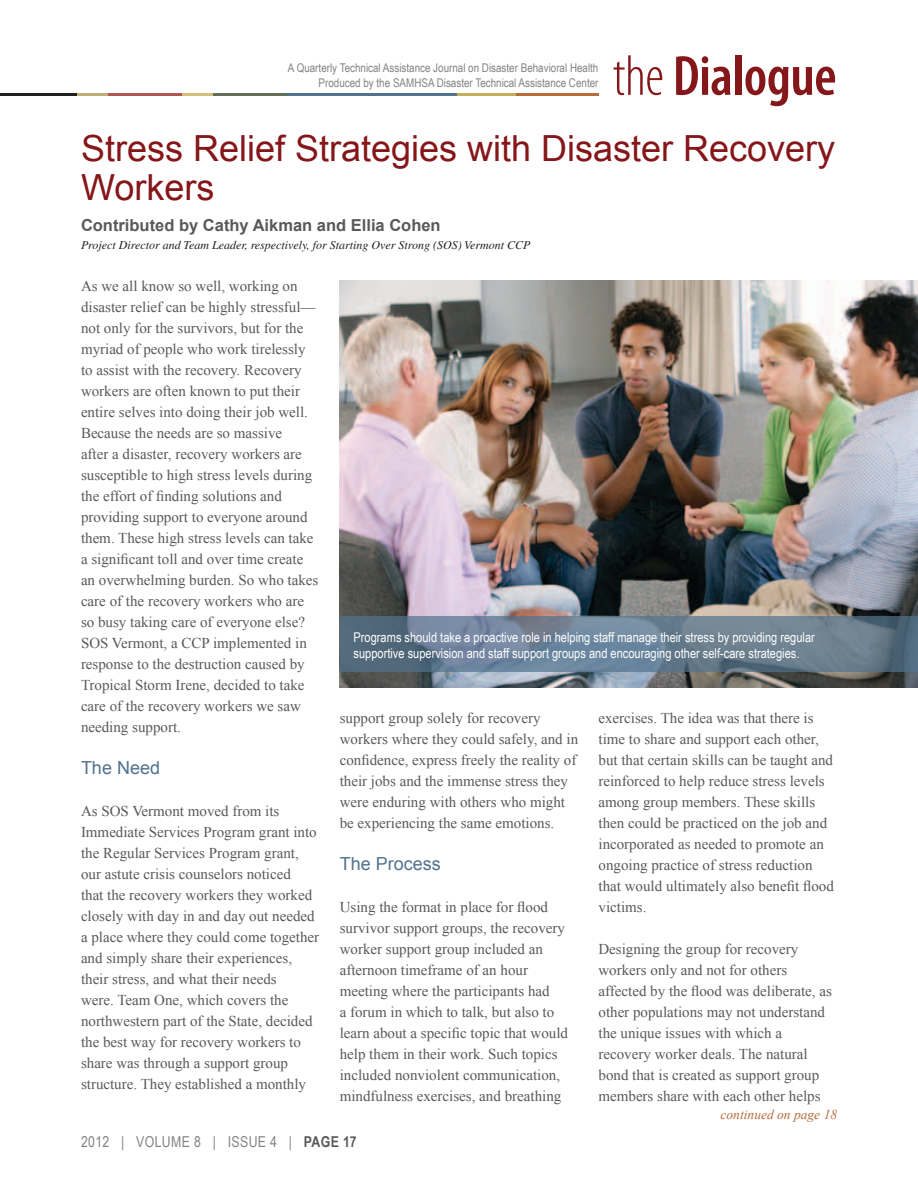
<style>
.page{position:relative;width:918px;height:1188px;background:#fff}
.page>*{position:absolute;margin:0;border:0;box-sizing:border-box;transform-origin:0 0}
.t1{font:600 condensed 57px "Myriad Pro";letter-spacing:-.01em;color:#851619}
.Heading_1{font:36px/39px "Arial";color:#851619}
.Heading_2{font:18px "Arial";color:#52738e}
.byline{font:700 16.5px "Arial";color:#58595b}
.body_after_h1{font:15px/21px "Times New Roman";color:#58595b}
.Body_Text{font:15px/21px "Times New Roman";color:#58595b}
.t2{font:15px "Arial Narrow";letter-spacing:.025em;color:#808285}
.Photo_Caption{font:13.5px/16.2px "Arial Narrow";color:#fff}
.t3{font:italic 13.5px "Times New Roman";color:#b66d3b}
.t4{font:12px/14.2px "Arial Narrow";color:#808285;text-align:right}
.byline_title{font:italic 12px "Times";color:#231f20}
.s1{font-weight:300}
.s2{font-weight:700;color:#58595b}
</style>
<div class="page">
<hr style="left:515px;top:93px;width:83px;height:3px;background:#b66d3b">
<hr style="left:287px;top:93px;width:172px;height:3px;background:#52738e">
<hr style="left:457px;top:93px;width:59px;height:3px;background:#c6ac5d">
<hr style="left:212px;top:93px;width:75px;height:3px;background:#626f57">
<hr style="left:107px;top:93px;width:75px;height:3px;background:#b15652">
<hr style="left:182px;top:93px;width:30px;height:3px;background:#d7be7b">
<hr style="left:0;top:93px;width:77px;height:3px;background:#231f20">
<hr style="left:77px;top:93px;width:31px;height:3px;background:#bdaf79">
<img style="left:340px;top:281px;width:578px;height:407px">
<svg style="left:340px;top:617px;width:578px;height:55px"></svg>
<p class="t4" style="left:288px;top:61px;width:312px">A Quarterly Technical Assistance Journal on Disaster Behavioral Health<br>Produced by the SAMHSA Disaster Technical Assistance Center</p>
<p class="t1" style="left:613px;top:45px;width:225px"><span class="s1">the</span> Dialogue</p>
<h1 class="Heading_1" style="left:81px;top:129px;width:756px">Stress Relief Strategies with Disaster Recovery<br>Workers</h1>
<p class="byline" style="left:81px;top:214px;width:361px">Contributed by Cathy Aikman and Ellia Cohen</p>
<p class="byline_title" style="left:81px;top:238px;width:451px">Project Director and Team Leader, respectively, for Starting Over Strong (SOS) Vermont CCP</p>
<p class="Body_Text" style="left:81px;top:275px;width:239px">As we all know so well, working on disaster relief can be highly stressful— not only for the survivors, but for the myriad of people who work tirelessly to assist with the recovery. Recovery workers are often known to put their entire selves into doing their job well.<br>Because the needs are so massive<br>after a disaster, recovery workers are susceptible to high stress levels during the effort of finding solutions and providing support to everyone around them. These high stress levels can take a significant toll and over time create an overwhelming burden. So who takes care of the recovery workers who are so busy taking care of everyone else?<br>SOS Vermont, a CCP implemented in response to the destruction caused by Tropical Storm Irene, decided to take care of the recovery workers we saw needing support.</p>
<h2 class="Heading_2" style="left:81px;top:756px;width:81px">The Need</h2>
<p class="body_after_h1" style="left:81px;top:800px;width:240px">As SOS Vermont moved from its Immediate Services Program grant into the Regular Services Program grant, our astute crisis counselors noticed<br>that the recovery workers they worked closely with day in and day out needed a place where they could come together and simply share their experiences, their stress, and what their needs<br>were. Team One, which covers the northwestern part of the State, decided the best way for recovery workers to share was through a support group structure. They established a monthly</p>
<p class="Photo_Caption" style="left:354px;top:628px;width:463px">Programs should take a proactive role in helping staff manage their stress by providing regular supportive supervision and staff support groups and encouraging other self-care strategies.</p>
<p class="body_after_h1" style="left:598px;top:707px;width:237px">exercises. The idea was that there is time to share and support each other, but that certain skills can be taught and reinforced to help reduce stress levels among group members. These skills then could be practiced on the job and incorporated as needed to promote an ongoing practice of stress reduction that would ultimately also benefit flood victims.</p>
<p class="Body_Text" style="left:598px;top:938px;width:235px">Designing the group for recovery workers only and not for others affected by the flood was deliberate, as other populations may not understand the unique issues with which a recovery worker deals. The natural bond that is created as support group members share with each other helps</p>
<p class="t3" style="left:721px;top:1106px;width:118px">continued on page 18</p>
<p class="body_after_h1" style="left:340px;top:707px;width:240px">support group solely for recovery workers where they could safely, and in confidence, express freely the reality of their jobs and the immense stress they were enduring with others who might be experiencing the same emotions.</p>
<h2 class="Heading_2" style="left:340px;top:852px;width:103px">The Process</h2>
<p class="body_after_h1" style="left:340px;top:896px;width:230px">Using the format in place for flood survivor support groups, the recovery worker support group included an afternoon timeframe of an hour meeting where the participants had<br>a forum in which to talk, but also to learn about a specific topic that would help them in their work. Such topics included nonviolent communication, mindfulness exercises, and breathing</p>
<p class="t2" style="left:81px;top:1131px;width:277px">2012 | VOLUME 8 | ISSUE 4 | <span class="s2">PAGE 17</span></p>
</div>
